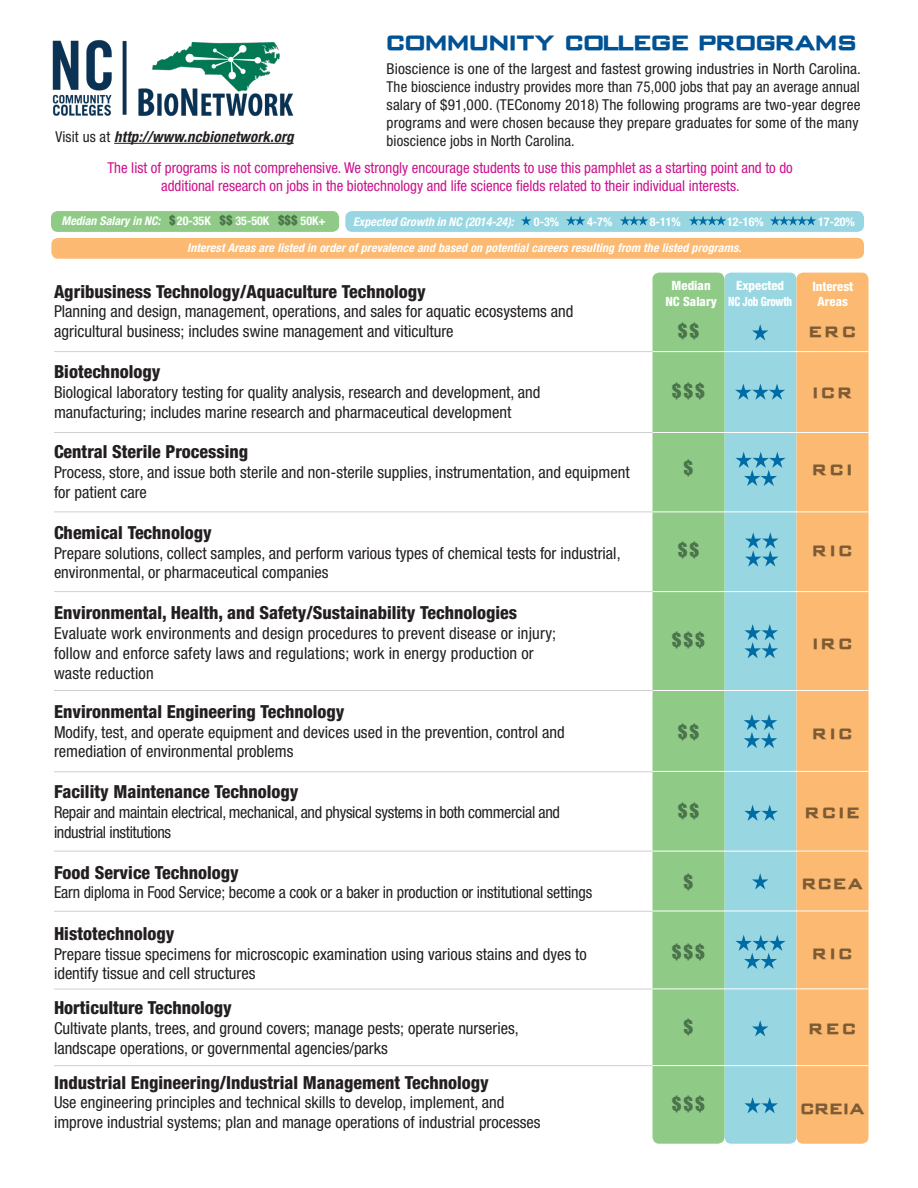
<style>
.page{position:relative;width:918px;height:1188px;background:#fff}
.page>*{position:absolute;margin:0;border:0;box-sizing:border-box;transform-origin:0 0}
.t1{font:700 27px "Fortis S Caps SSK";color:#005294}
.t2{font:700 19.5px "Fortis S Caps SSK";letter-spacing:.175em;color:#7d5b34}
.t3{font:800 condensed 18px "Helvetica Neue";color:#231f20}
.t4{font:18px "Impact";color:#4c744c}
.t5{font:condensed 16.5px/19.8px "Helvetica Neue";color:#231f20}
.t6{font:condensed 16.5px "Helvetica Neue";letter-spacing:-.02em;color:#231f20}
.t7{font:condensed 15px/18px "Helvetica Neue";letter-spacing:.01em;color:#231f20;scale:1.04 1}
.t8{font:condensed 15px/18px "Helvetica Neue";color:#cc128c;text-align:center}
.t9{font:italic 700 condensed 15px "Helvetica Neue";letter-spacing:.01em;color:#231f20}
.t10{font:800 condensed 12.75px "Helvetica Neue";color:#fff}
.t11{font:800 condensed 12.75px "Helvetica Neue";letter-spacing:-.02em;color:#fff;scale:.85 1}
.t12{font:italic 700 condensed 12px "Helvetica Neue";letter-spacing:.01em;color:#fff}
.t13{font:700 condensed 12px "Helvetica Neue";color:#fff}
.s1{font-weight:400;font-style:normal}
.s2{font-family:"Impact";font-weight:400;font-style:normal;font-stretch:normal;color:#4c744c}
.s3{font-style:normal}
</style>
<div class="page">
<div style="left:724px;top:273px;width:72px;height:871px;background:#98d7e2;border-radius:7px"></div>
<div style="left:796px;top:273px;width:72px;height:871px;background:#fcb971;border-radius:7px"></div>
<div style="left:652px;top:273px;width:72px;height:871px;background:#8fcb87;border-radius:7px"></div>
<hr style="left:652px;top:351px;width:216px;height:1px;background:#fff">
<hr style="left:652px;top:432px;width:216px;height:1px;background:#fff">
<hr style="left:652px;top:512px;width:216px;height:1px;background:#fff">
<hr style="left:54px;top:351px;width:598px;height:1px;background:#cfd0d2">
<hr style="left:54px;top:432px;width:598px;height:1px;background:#cfd0d2">
<hr style="left:54px;top:512px;width:598px;height:1px;background:#cfd0d2">
<hr style="left:652px;top:591px;width:216px;height:1px;background:#fff">
<hr style="left:652px;top:690px;width:216px;height:1px;background:#fff">
<hr style="left:652px;top:771px;width:216px;height:1px;background:#fff">
<hr style="left:54px;top:591px;width:598px;height:1px;background:#cfd0d2">
<hr style="left:54px;top:690px;width:598px;height:1px;background:#cfd0d2">
<hr style="left:54px;top:771px;width:598px;height:1px;background:#cfd0d2">
<hr style="left:652px;top:851px;width:216px;height:1px;background:#fff">
<hr style="left:652px;top:911px;width:216px;height:1px;background:#fff">
<hr style="left:652px;top:989px;width:216px;height:1px;background:#fff">
<hr style="left:54px;top:851px;width:598px;height:1px;background:#cfd0d2">
<hr style="left:54px;top:911px;width:598px;height:1px;background:#cfd0d2">
<hr style="left:54px;top:989px;width:598px;height:1px;background:#cfd0d2">
<hr style="left:652px;top:1065px;width:216px;height:1px;background:#fff">
<hr style="left:54px;top:1065px;width:598px;height:1px;background:#cfd0d2">
<div style="left:51px;top:238px;width:813px;height:21px;background:#fcb971;border-radius:7px"></div>
<div style="left:345px;top:211px;width:519px;height:21px;background:#98d7e2;border-radius:7px"></div>
<div style="left:51px;top:211px;width:288px;height:21px;background:#8fcb87;border-radius:7px"></div>
<svg style="left:521px;top:216px;width:10px;height:10px"></svg>
<svg style="left:566px;top:216px;width:19px;height:10px"></svg>
<svg style="left:620px;top:216px;width:28px;height:10px"></svg>
<svg style="left:689px;top:216px;width:37px;height:10px"></svg>
<svg style="left:770px;top:216px;width:46px;height:10px"></svg>
<hr style="left:114px;top:143px;width:180px;height:1px;background:#231f20">
<img style="left:52px;top:40px;width:242px;height:77px">
<svg style="left:735px;top:384px;width:50px;height:16px"></svg>
<svg style="left:736px;top:452px;width:49px;height:34px"></svg>
<svg style="left:752px;top:324px;width:16px;height:17px"></svg>
<svg style="left:745px;top:532px;width:34px;height:35px"></svg>
<svg style="left:744px;top:624px;width:34px;height:34px"></svg>
<svg style="left:744px;top:714px;width:33px;height:34px"></svg>
<svg style="left:744px;top:805px;width:34px;height:16px"></svg>
<svg style="left:752px;top:873px;width:16px;height:17px"></svg>
<svg style="left:752px;top:1020px;width:16px;height:17px"></svg>
<svg style="left:744px;top:1097px;width:34px;height:16px"></svg>
<svg style="left:736px;top:935px;width:49px;height:34px"></svg>
<p class="t9" style="left:55px;top:127px;width:240px"><span class="s1">Visit us at</span> http://www.ncbionetwork.org</p>
<p class="t1" style="left:387px;top:27px;width:471px">COMMUNITY COLLEGE PROGRAMS</p>
<p class="t7" style="left:387px;top:59px;width:458px">Bioscience is one of the largest and fastest growing industries in North Carolina.<br>The bioscience industry provides more than 75,000 jobs that pay an average annual salary of $91,000. (TEConomy 2018) The following programs are two-year degree programs and were chosen because they prepare graduates for some of the many bioscience jobs in North Carolina.</p>
<p class="t8" style="left:107px;top:158px;width:687px">The list of programs is not comprehensive. We strongly encourage students to use this pamphlet as a starting point and to do additional research on jobs in the biotechnology and life science fields related to their individual interests.</p>
<p class="t12" style="left:62px;top:214px;width:266px">Median Salary in NC: <span class="s2">$</span><span class="s3">20-35K</span> <span class="s2">$$</span> <span class="s3">35-50K</span> <span class="s2">$$$</span> <span class="s3">50K+</span></p>
<p class="t12" style="left:353px;top:214px;width:162px">Expected Growth in NC (2014-24):</p>
<p class="t13" style="left:534px;top:214px;width:27px">0-3%</p>
<p class="t13" style="left:587px;top:214px;width:27px">4-7%</p>
<p class="t13" style="left:650px;top:214px;width:33px">8-11%</p>
<p class="t13" style="left:727px;top:214px;width:38px">12-16%</p>
<p class="t13" style="left:818px;top:214px;width:38px">17-20%</p>
<p class="t12" style="left:187px;top:241px;width:556px">Interest Areas are listed in order of prevalence and based on potential careers resulting from the listed programs.</p>
<p class="t3" style="left:54px;top:280px;width:373px">Agribusiness Technology/Aquaculture Technology</p>
<p class="t5" style="left:54px;top:302px;width:521px">Planning and design, management, operations, and sales for aquatic ecosystems and agricultural business; includes swine management and viticulture</p>
<p class="t3" style="left:54px;top:360px;width:108px">Biotechnology</p>
<p class="t5" style="left:54px;top:382px;width:488px">Biological laboratory testing for quality analysis, research and development, and manufacturing; includes marine research and pharmaceutical development</p>
<p class="t3" style="left:54px;top:441px;width:196px">Central Sterile Processing</p>
<p class="t5" style="left:54px;top:462px;width:577px">Process, store, and issue both sterile and non-sterile supplies, instrumentation, and equipment</p>
<p class="t5" style="left:54px;top:482px;width:94px">for patient care</p>
<p class="t3" style="left:54px;top:521px;width:159px">Chemical Technology</p>
<p class="t5" style="left:54px;top:543px;width:568px">Prepare solutions, collect samples, and perform various types of chemical tests for industrial, environmental, or pharmaceutical companies</p>
<p class="t3" style="left:54px;top:602px;width:465px">Environmental, Health, and Safety/Sustainability Technologies</p>
<p class="t5" style="left:54px;top:623px;width:504px">Evaluate work environments and design procedures to prevent disease or injury;</p>
<p class="t5" style="left:54px;top:643px;width:481px">follow and enforce safety laws and regulations; work in energy production or</p>
<p class="t5" style="left:54px;top:663px;width:101px">waste reduction</p>
<p class="t3" style="left:54px;top:700px;width:292px">Environmental Engineering Technology</p>
<p class="t5" style="left:54px;top:722px;width:512px">Modify, test, and operate equipment and devices used in the prevention, control and</p>
<p class="t5" style="left:54px;top:742px;width:241px">remediation of environmental problems</p>
<p class="t3" style="left:54px;top:781px;width:246px">Facility Maintenance Technology</p>
<p class="t6" style="left:54px;top:803px;width:508px">Repair and maintain electrical, mechanical, and physical systems in both commercial and</p>
<p class="t6" style="left:54px;top:823px;width:119px">industrial institutions</p>
<p class="t3" style="left:54px;top:861px;width:186px">Food Service Technology</p>
<p class="t5" style="left:54px;top:883px;width:540px">Earn diploma in Food Service; become a cook or a baker in production or institutional settings</p>
<p class="t3" style="left:54px;top:922px;width:122px">Histotechnology</p>
<p class="t5" style="left:54px;top:944px;width:534px">Prepare tissue specimens for microscopic examination using various stains and dyes to identify tissue and cell structures</p>
<p class="t3" style="left:54px;top:997px;width:179px">Horticulture Technology</p>
<p class="t5" style="left:54px;top:1018px;width:466px">Cultivate plants, trees, and ground covers; manage pests; operate nurseries,</p>
<p class="t5" style="left:54px;top:1038px;width:335px">landscape operations, or governmental agencies/parks</p>
<p class="t3" style="left:54px;top:1071px;width:436px">Industrial Engineering/Industrial Management Technology</p>
<p class="t5" style="left:54px;top:1093px;width:452px">Use engineering principles and technical skills to develop, implement, and</p>
<p class="t5" style="left:54px;top:1112px;width:488px">improve industrial systems; plan and manage operations of industrial processes</p>
<p class="t10" style="left:672px;top:278px;width:40px">Median</p>
<p class="t10" style="left:665px;top:293px;width:53px">NC Salary</p>
<p class="t10" style="left:736px;top:278px;width:50px">Expected</p>
<p class="t11" style="left:728px;top:293px;width:77px">NC Job Growth</p>
<p class="t10" style="left:812px;top:278px;width:42px">Interest</p>
<p class="t10" style="left:818px;top:293px;width:32px">Areas</p>
<p class="t4" style="left:678px;top:317px;width:23px">$$</p>
<p class="t2" style="left:809px;top:321px;width:48px">ERC</p>
<p class="t4" style="left:672px;top:377px;width:35px">$$$</p>
<p class="t2" style="left:813px;top:382px;width:41px">ICR</p>
<p class="t4" style="left:684px;top:454px;width:11px">$</p>
<p class="t2" style="left:813px;top:459px;width:41px">RCI</p>
<p class="t4" style="left:678px;top:536px;width:23px">$$</p>
<p class="t2" style="left:813px;top:540px;width:41px">RIC</p>
<p class="t4" style="left:672px;top:626px;width:35px">$$$</p>
<p class="t2" style="left:813px;top:633px;width:41px">IRC</p>
<p class="t4" style="left:678px;top:718px;width:23px">$$</p>
<p class="t2" style="left:813px;top:723px;width:41px">RIC</p>
<p class="t4" style="left:678px;top:797px;width:23px">$$</p>
<p class="t2" style="left:806px;top:802px;width:55px">RCIE</p>
<p class="t4" style="left:684px;top:868px;width:11px">$</p>
<p class="t2" style="left:802px;top:873px;width:62px">RCEA</p>
<p class="t4" style="left:672px;top:938px;width:35px">$$$</p>
<p class="t2" style="left:813px;top:943px;width:41px">RIC</p>
<p class="t4" style="left:684px;top:1013px;width:11px">$</p>
<p class="t2" style="left:809px;top:1018px;width:48px">REC</p>
<p class="t4" style="left:672px;top:1090px;width:35px">$$$</p>
<p class="t2" style="left:801px;top:1098px;width:65px">CREIA</p>
</div>
